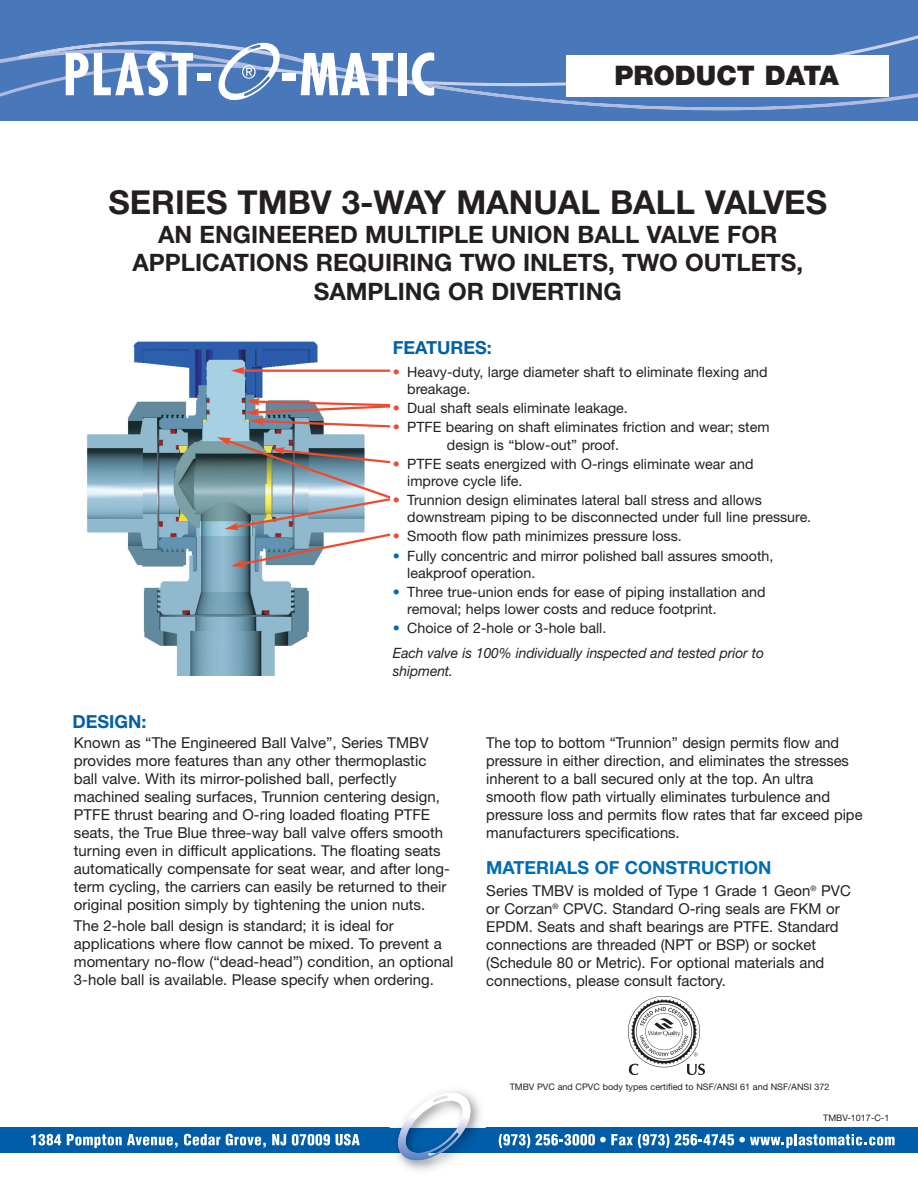
<style>
.page{position:relative;width:918px;height:1188px;background:#fff}
.page>*{position:absolute;margin:0;border:0;box-sizing:border-box;transform-origin:0 0}
.t1{font:700 33px "Helvetica Neue";color:#231f20}
.t2{font:900 27px "Helvetica Neue";color:#231f20}
.t3{font:700 24px/28.5px "Helvetica Neue";color:#231f20;text-align:center}
.t4{font:700 18px "Helvetica Neue";color:#006cb7}
.t5{font:700 18px "Helvetica Neue";color:#0060a9}
.t6{font:15px/18px "Helvetica Neue";color:#231f20}
.t7{font:14.25px/17.1px "Helvetica Neue";color:#231f20}
.t8{font:italic 14.25px/24.5px "Helvetica Neue";letter-spacing:-.005em;color:#231f20}
.t9{font:9px "Helvetica Neue";color:#231f20}
.s1{color:#f04a2e}
.s2{color:#006cb7}
.s3{font-style:normal;color:#006cb7}
.s4{font-style:normal}
</style>
<div class="page">
<div style="left:0;top:1128px;width:918px;height:25px;background:#005daa"></div>
<div style="left:0;top:0;width:918px;height:121px;background:#4878ba"></div>
<svg style="left:0;top:35px;width:918px;height:76px"></svg>
<div style="left:567px;top:55px;width:322px;height:42px;background:#fff"></div>
<img style="left:395px;top:1090px;width:91px;height:81px">
<img style="left:395px;top:1128px;width:91px;height:25px">
<img style="left:401px;top:1093px;width:71px;height:68px">
<img style="left:397px;top:1128px;width:68px;height:25px">
<svg style="left:31px;top:1134px;width:30px;height:12px"></svg>
<svg style="left:67px;top:1134px;width:111px;height:14px"></svg>
<svg style="left:184px;top:1134px;width:36px;height:12px"></svg>
<svg style="left:226px;top:1134px;width:40px;height:14px"></svg>
<svg style="left:272px;top:1134px;width:14px;height:12px"></svg>
<svg style="left:292px;top:1134px;width:38px;height:12px"></svg>
<svg style="left:336px;top:1134px;width:24px;height:12px"></svg>
<svg style="left:499px;top:1134px;width:31px;height:14px"></svg>
<svg style="left:536px;top:1134px;width:133px;height:14px"></svg>
<svg style="left:675px;top:1134px;width:220px;height:14px"></svg>
<img style="left:87px;top:341px;width:285px;height:335px">
<svg style="left:217px;top:437px;width:174px;height:130px"></svg>
<hr style="left:242px;top:370px;width:148px;height:2px;background:#f04a2e">
<svg style="left:231px;top:367px;width:14px;height:7px"></svg>
<svg style="left:246px;top:398px;width:145px;height:31px"></svg>
<img style="left:629px;top:996px;width:76px;height:78px">
<h2 class="t2" style="left:614px;top:65px;width:226px">PRODUCT DATA</h2>
<h1 class="t1" style="left:108px;top:190px;width:720px">SERIES TMBV 3-WAY MANUAL BALL VALVES</h1>
<h3 class="t3" style="left:132px;top:222px;width:672px">AN ENGINEERED MULTIPLE UNION BALL VALVE FOR<br>APPLICATIONS REQUIRING TWO INLETS, TWO OUTLETS,<br>SAMPLING OR DIVERTING</h3>
<p class="t5" style="left:72px;top:716px;width:75px">DESIGN:</p>
<p class="t5" style="left:393px;top:341px;width:101px">FEATURES:</p>
<p class="t7" style="left:407px;top:365px;width:362px;text-indent:-14px"><span class="s1">•</span> Heavy-duty, large diameter shaft to eliminate flexing and breakage.</p>
<p class="t7" style="left:393px;top:401px;width:236px"><span class="s1">•</span> Dual shaft seals eliminate leakage.</p>
<p class="t7" style="left:447px;top:420px;width:324px;text-indent:-54px"><span class="s1">•</span> PTFE bearing on shaft eliminates friction and wear; stem design is “blow-out” proof.</p>
<p class="t7" style="left:407px;top:457px;width:348px;text-indent:-14px"><span class="s1">•</span> PTFE seats energized with O-rings eliminate wear and improve cycle life.</p>
<p class="t7" style="left:407px;top:493px;width:406px;text-indent:-14px"><span class="s1">•</span> Trunnion design eliminates lateral ball stress and allows downstream piping to be disconnected under full line pressure.</p>
<p class="t7" style="left:393px;top:529px;width:290px"><span class="s1">•</span> Smooth flow path minimizes pressure loss.</p>
<p class="t7" style="left:407px;top:549px;width:368px;text-indent:-14px"><span class="s2">•</span> Fully concentric and mirror polished ball assures smooth, leakproof operation.</p>
<p class="t7" style="left:407px;top:585px;width:360px;text-indent:-14px"><span class="s2">•</span> Three true-union ends for ease of piping installation and removal; helps lower costs and reduce footprint.</p>
<p class="t8" style="left:393px;top:618px;width:373px"><span class="s3">•</span> <span class="s4">Choice of 2-hole or 3-hole ball.<br></span>Each valve is 100% individually inspected and tested prior to</p>
<p class="t8" style="left:393px;top:660px;width:62px">shipment.</p>
<p class="t6" style="left:74px;top:735px;width:377px">Known as “The Engineered Ball Valve”, Series TMBV provides more features than any other thermoplastic ball valve. With its mirror-polished ball, perfectly machined sealing surfaces, Trunnion centering design, PTFE thrust bearing and O-ring loaded floating PTFE seats, the True Blue three-way ball valve offers smooth turning even in difficult applications. The floating seats automatically compensate for seat wear, and after long&shy;term cycling, the carriers can easily be returned to their original position simply by tightening the union nuts.</p>
<p class="t6" style="left:74px;top:918px;width:381px">The 2-hole ball design is standard; it is ideal for applications where flow cannot be mixed. To prevent a momentary no-flow (“dead-head”) condition, an optional 3-hole ball is available. Please specify when ordering.</p>
<p class="t6" style="left:486px;top:735px;width:378px">The top to bottom “Trunnion” design permits flow and pressure in either direction, and eliminates the stresses inherent to a ball secured only at the top. An ultra smooth flow path virtually eliminates turbulence and pressure loss and permits flow rates that far exceed pipe manufacturers specifications.</p>
<p class="t4" style="left:486px;top:861px;width:287px">MATERIALS OF CONSTRUCTION</p>
<p class="t6" style="left:486px;top:883px;width:366px">Series TMBV is molded of Type 1 Grade 1 Geon<sup>®</sup> PVC or Corzan<sup>®</sup> CPVC. Standard O-ring seals are FKM or EPDM. Seats and shaft bearings are PTFE. Standard connections are threaded (NPT or BSP) or socket (Schedule 80 or Metric). For optional materials and connections, please consult factory.</p>
<p class="t9" style="left:510px;top:1084px;width:321px">TMBV PVC and CPVC body types certified to NSF/ANSI 61 and NSF/ANSI 372</p>
<p class="t9" style="left:823px;top:1114px;width:68px">TMBV-1017-C-1</p>
</div>
